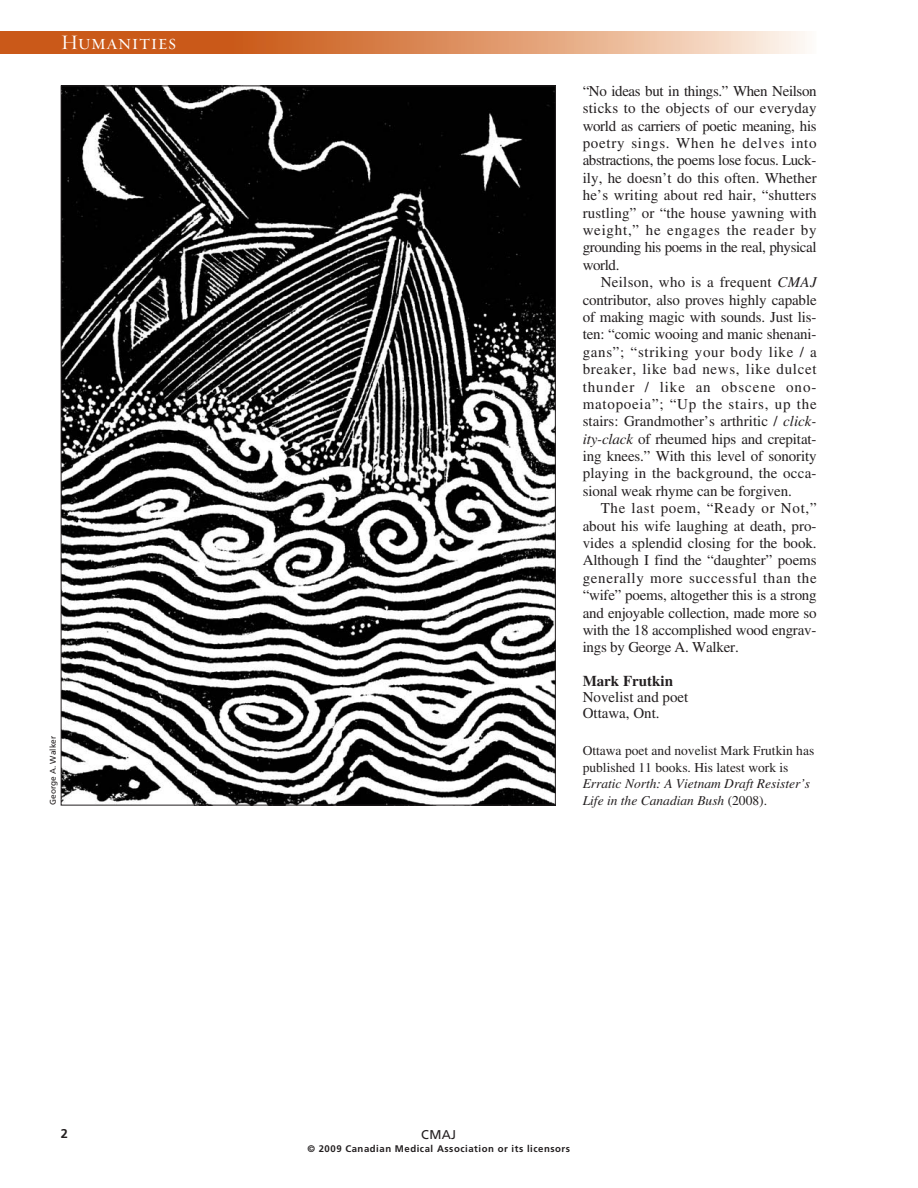
<style>
.page{position:relative;width:918px;height:1188px;background:#fff}
.page>*{position:absolute;margin:0;border:0;box-sizing:border-box;transform-origin:0 0}
.t1{font:21px "Requiem Display HTF Small Caps";letter-spacing:.005em;color:#fff}
.t2{font:15px/17.4px "Times";letter-spacing:-.015em;color:#231f20;text-align:justify}
.t3{font:700 15px "Times";color:#231f20}
.t4{font:13.5px/16.5px "Times";color:#231f20}
.t5{font:italic 13.5px/16.5px "Times";color:#231f20}
.t6{font:12.75px "Frutiger";color:#231f20}
.t7{font:700 12.75px "Frutiger";color:#231f20}
.t8{font:700 9.6px "Frutiger";letter-spacing:.055em;color:#231f20}
.t9{font:8.25px "Frutiger";color:#231f20}
.s1{font-style:italic}
.s2{font-style:normal}
</style>
<div class="page">
<div style="left:0;top:32px;width:278px;height:22px;background:#ca5919"></div>
<div style="left:230px;top:32px;width:587px;height:22px;background:linear-gradient(to right,#c9540e,#fef4eb)"></div>
<img style="left:63px;top:88px;width:491px;height:716px">
<h1 class="t1" style="left:61px;top:30px;width:117px">Humanities</h1>
<p class="t2" style="left:583px;top:83px;width:236px">“No ideas but in things.” When Neilson sticks to the objects of our everyday world as carriers of poetic meaning, his poetry sings. When he delves into abstractions, the poems lose focus. Luck&shy;ily, he doesn’t do this often. Whether he’s writing about red hair, “shutters rustling” or “the house yawning with weight,” he engages the reader by grounding his poems in the real, physical world.</p>
<p class="t2" style="left:583px;top:275px;width:236px;text-indent:18px">Neilson, who is a frequent <span class="s1">CMAJ </span>contributor, also proves highly capable of making magic with sounds. Just lis&shy;ten: “comic wooing and manic shenani&shy;gans”; “striking your body like / a breaker, like bad news, like dulcet thunder / like an obscene ono&shy;matopoeia”; “Up the stairs, up the stairs: Grandmother’s arthritic / <span class="s1">click&shy;ity-clack</span> of rheumed hips and crepitat&shy;ing knees.” With this level of sonority playing in the background, the occa&shy;sional weak rhyme can be forgiven.</p>
<p class="t2" style="left:583px;top:501px;width:236px;text-indent:18px">The last poem, “Ready or Not,” about his wife laughing at death, pro&shy;vides a splendid closing for the book.<br>Although I find the “daughter” poems generally more successful than the “wife” poems, altogether this is a strong and enjoyable collection, made more so with the 18 accomplished wood engrav&shy;ings by George A. Walker.</p>
<p class="t3" style="left:583px;top:675px;width:92px">Mark Frutkin</p>
<p class="t2" style="left:583px;top:690px;width:107px;line-height:16.5px">Novelist and poet<br>Ottawa, Ont.</p>
<p class="t9" style="left:50px;top:805px;width:70px;rotate:-90deg">George A. Walker</p>
<p class="t4" style="left:583px;top:744px;width:233px">Ottawa poet and novelist Mark Frutkin has published 11 books. His latest work is</p>
<p class="t5" style="left:583px;top:777px;width:229px">Erratic North: A Vietnam Draft Resister’s<br>Life in the Canadian Bush <span class="s2">(2008).</span></p>
<p class="t7" style="left:61px;top:1128px;width:9px">2</p>
<p class="t6" style="left:421px;top:1130px;width:37px">CMAJ</p>
<p class="t8" style="left:307px;top:1145px;width:264px">© 2009 Canadian Medical Association or its licensors</p>
</div>
